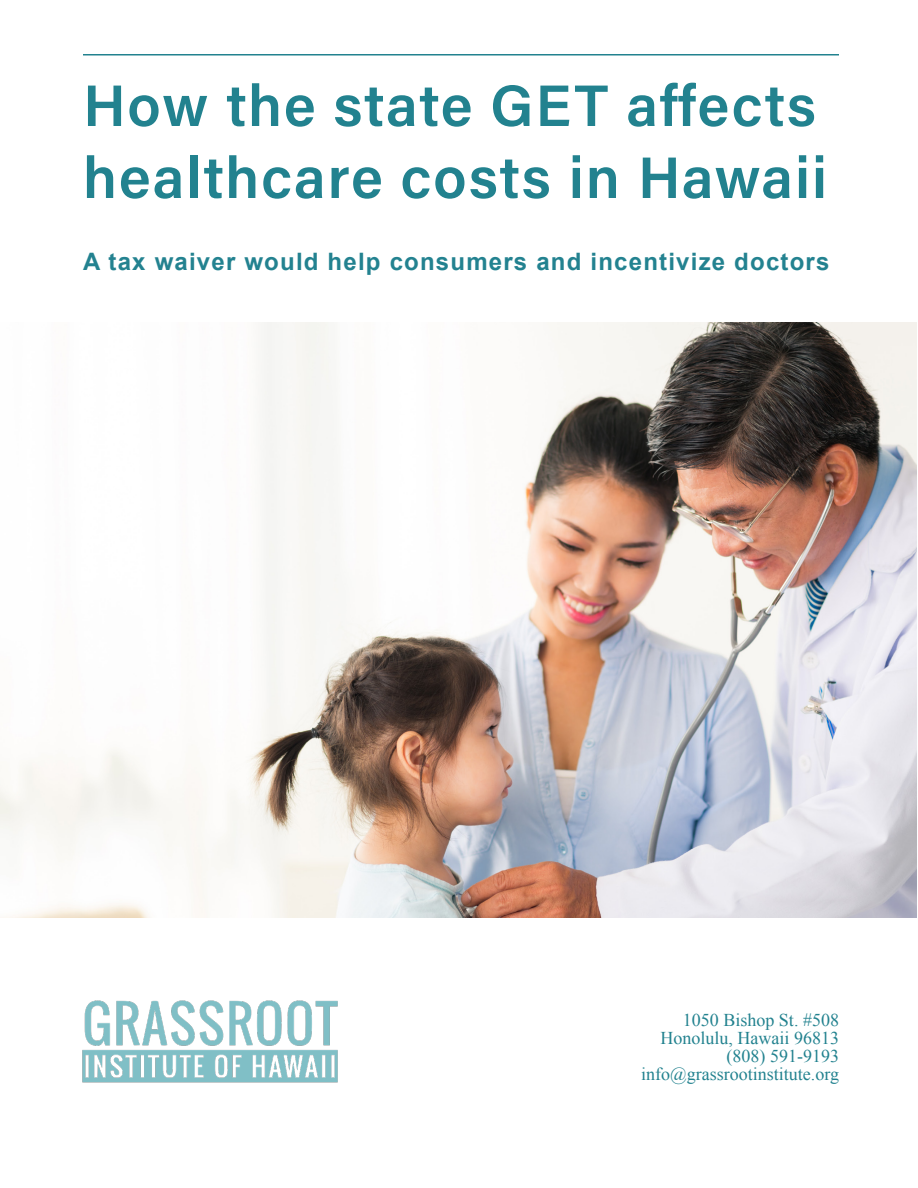
<style>
.page{position:relative;width:918px;height:1188px;background:#fff}
.page>*{position:absolute;margin:0;border:0;box-sizing:border-box;transform-origin:0 0}
.H1__-__roboto_43pt{font:58.5px/72px "Acumin Variable Concept";letter-spacing:.075em;color:#22828f}
.Semibold{font:700 24px "Arial";letter-spacing:.05em;color:#238290}
.Subhead_-_Tofino_16p{font:18px "Times New Roman";color:#22828f}
</style>
<div class="page">
<hr style="left:83px;top:54px;width:756px;height:2px;background:#22828f">
<img style="left:82px;top:1000px;width:256px;height:83px">
<img style="left:0;top:323px;width:916px;height:595px">
<p class="H1__-__roboto_43pt" style="left:83px;top:67px;width:743px">How the state GET affects healthcare costs in Hawaii</p>
<p class="Semibold" style="left:83px;top:246px;width:748px">A tax waiver would help consumers and incentivize doctors</p>
<p class="Subhead_-_Tofino_16p" style="left:683px;top:1008px;width:158px">1050 Bishop St. #508</p>
<p class="Subhead_-_Tofino_16p" style="left:661px;top:1026px;width:180px">Honolulu, Hawaii 96813</p>
<p class="Subhead_-_Tofino_16p" style="left:727px;top:1044px;width:114px">(808) 591-9193</p>
<p class="Subhead_-_Tofino_16p" style="left:641px;top:1062px;width:199px">info@grassrootinstitute.org</p>
</div>
